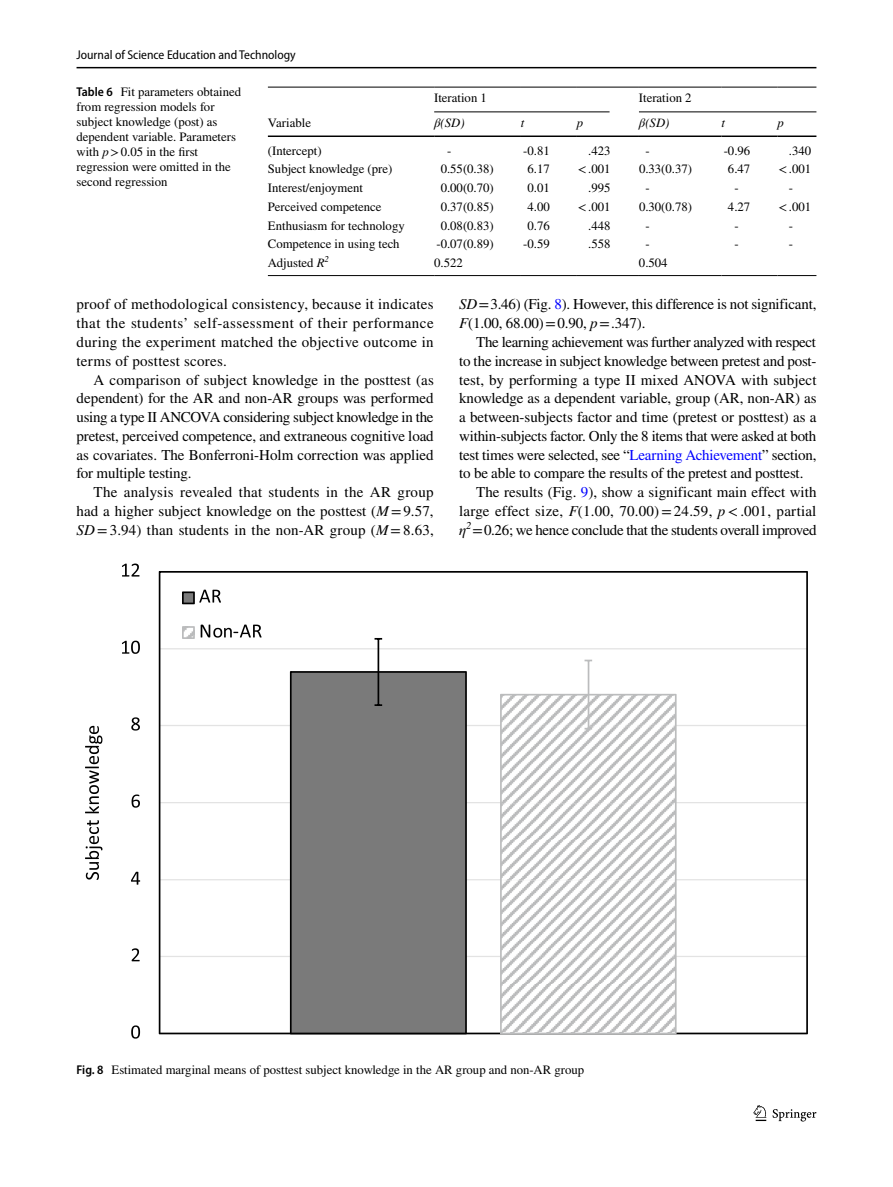
<style>
.page{position:relative;width:893px;height:1187px;background:#fff}
.page>*{position:absolute;margin:0;border:0;box-sizing:border-box;transform-origin:0 0}
.t1{font:15px/18.8px "STIX";letter-spacing:-.01em;color:#000;text-align:justify}
.t2{font:15px "STIX";letter-spacing:.01em;color:#000}
.t3{font:12.75px/15px "STIX";color:#000}
.t4{font:semi-condensed 12.75px "Myriad Pro";color:#000}
.t5{font:italic 12.75px "STIX";color:#000}
.s1{font-family:"Myriad Pro";font-weight:600;font-stretch:semi-condensed}
.s2{font-style:italic}
.s3{color:#00f}
</style>
<div class="page">
<hr style="left:77px;top:67px;width:739px;height:1px;background:#000">
<svg style="left:753px;top:1105px;width:13px;height:15px"></svg>
<svg style="left:773px;top:1109px;width:43px;height:12px"></svg>
<hr style="left:268px;top:87px;width:166px;height:1px;background:#000">
<hr style="left:434px;top:87px;width:87px;height:1px;background:#000">
<hr style="left:521px;top:87px;width:56px;height:1px;background:#000">
<hr style="left:577px;top:87px;width:62px;height:1px;background:#000">
<hr style="left:639px;top:87px;width:82px;height:1px;background:#000">
<hr style="left:721px;top:87px;width:56px;height:1px;background:#000">
<hr style="left:777px;top:87px;width:39px;height:1px;background:#000">
<hr style="left:268px;top:135px;width:166px;height:2px;background:#000">
<hr style="left:434px;top:135px;width:87px;height:2px;background:#000">
<hr style="left:521px;top:135px;width:56px;height:2px;background:#000">
<hr style="left:577px;top:135px;width:62px;height:2px;background:#000">
<hr style="left:639px;top:135px;width:82px;height:2px;background:#000">
<hr style="left:721px;top:135px;width:56px;height:2px;background:#000">
<hr style="left:777px;top:135px;width:39px;height:2px;background:#000">
<hr style="left:268px;top:275px;width:166px;height:1px;background:#000">
<hr style="left:434px;top:275px;width:87px;height:1px;background:#000">
<hr style="left:521px;top:275px;width:56px;height:1px;background:#000">
<hr style="left:577px;top:275px;width:62px;height:1px;background:#000">
<hr style="left:639px;top:275px;width:82px;height:1px;background:#000">
<hr style="left:721px;top:275px;width:56px;height:1px;background:#000">
<hr style="left:777px;top:275px;width:39px;height:1px;background:#000">
<hr style="left:434px;top:111px;width:176px;height:1px;background:#000">
<hr style="left:639px;top:111px;width:177px;height:1px;background:#000">
<svg style="left:159px;top:571px;width:649px;height:463px"></svg>
<div style="left:290px;top:671px;width:177px;height:363px;background:#7a7a7a"></div>
<svg style="left:500px;top:693px;width:177px;height:341px"></svg>
<hr style="left:378px;top:672px;width:1px;height:33px;background:#000">
<hr style="left:378px;top:638px;width:1px;height:34px;background:#000">
<svg style="left:375px;top:704px;width:7px;height:2px"></svg>
<hr style="left:588px;top:694px;width:1px;height:34px;background:#bbbcbd">
<hr style="left:588px;top:660px;width:1px;height:34px;background:#bbbcbd">
<svg style="left:584px;top:727px;width:8px;height:2px"></svg>
<svg style="left:584px;top:659px;width:8px;height:2px"></svg>
<svg style="left:131px;top:1025px;width:9px;height:13px"></svg>
<svg style="left:132px;top:948px;width:8px;height:13px"></svg>
<svg style="left:131px;top:871px;width:9px;height:13px"></svg>
<svg style="left:132px;top:794px;width:8px;height:13px"></svg>
<svg style="left:131px;top:717px;width:9px;height:13px"></svg>
<svg style="left:122px;top:640px;width:18px;height:13px"></svg>
<svg style="left:122px;top:563px;width:18px;height:13px"></svg>
<svg style="left:85px;top:820px;width:17px;height:59px"></svg>
<svg style="left:85px;top:725px;width:17px;height:88px"></svg>
<svg style="left:182px;top:589px;width:39px;height:15px"></svg>
<svg style="left:182px;top:626px;width:13px;height:13px"></svg>
<svg style="left:201px;top:624px;width:61px;height:13px"></svg>
<p class="t4" style="left:77px;top:48px;width:221px">Journal of Science Education and Technology</p>
<p class="t3" style="left:77px;top:85px;width:166px"><span class="s1">Table 6</span> Fit parameters obtained from regression models for subject knowledge (post) as dependent variable. Parameters with <span class="s2">p</span>&gt;0.05 in the first regression were omitted in the second regression</p>
<p class="t3" style="left:434px;top:91px;width:54px">Iteration 1</p>
<p class="t3" style="left:639px;top:91px;width:54px">Iteration 2</p>
<p class="t3" style="left:268px;top:116px;width:45px">Variable</p>
<p class="t5" style="left:434px;top:113px;width:32px">β(SD)</p>
<p class="t5" style="left:521px;top:113px;width:5px">t</p>
<p class="t5" style="left:577px;top:113px;width:8px">p</p>
<p class="t5" style="left:639px;top:113px;width:32px">β(SD)</p>
<p class="t5" style="left:721px;top:113px;width:5px">t</p>
<p class="t5" style="left:777px;top:113px;width:8px">p</p>
<p class="t3" style="left:268px;top:144px;width:55px">(Intercept)</p>
<p class="t3" style="left:447px;top:144px;width:6px">-</p>
<p class="t3" style="left:523px;top:144px;width:28px">-0.81</p>
<p class="t3" style="left:588px;top:144px;width:24px">.423</p>
<p class="t3" style="left:645px;top:144px;width:6px">-</p>
<p class="t3" style="left:724px;top:144px;width:28px">-0.96</p>
<p class="t3" style="left:789px;top:144px;width:24px">.340</p>
<p class="t3" style="left:268px;top:162px;width:126px">Subject knowledge (pre)</p>
<p class="t3" style="left:441px;top:162px;width:55px">0.55(0.38)</p>
<p class="t3" style="left:527px;top:162px;width:24px">6.17</p>
<p class="t3" style="left:578px;top:162px;width:34px">&lt;.001</p>
<p class="t3" style="left:639px;top:162px;width:55px">0.33(0.37)</p>
<p class="t3" style="left:728px;top:162px;width:24px">6.47</p>
<p class="t3" style="left:778px;top:162px;width:34px">&lt;.001</p>
<p class="t3" style="left:268px;top:181px;width:97px">Interest/enjoyment</p>
<p class="t3" style="left:441px;top:181px;width:55px">0.00(0.70)</p>
<p class="t3" style="left:527px;top:181px;width:24px">0.01</p>
<p class="t3" style="left:588px;top:181px;width:24px">.995</p>
<p class="t3" style="left:645px;top:181px;width:6px">-</p>
<p class="t3" style="left:734px;top:181px;width:6px">-</p>
<p class="t3" style="left:789px;top:181px;width:6px">-</p>
<p class="t3" style="left:268px;top:200px;width:115px">Perceived competence</p>
<p class="t3" style="left:441px;top:200px;width:55px">0.37(0.85)</p>
<p class="t3" style="left:527px;top:200px;width:24px">4.00</p>
<p class="t3" style="left:578px;top:200px;width:34px">&lt;.001</p>
<p class="t3" style="left:639px;top:200px;width:55px">0.30(0.78)</p>
<p class="t3" style="left:728px;top:200px;width:24px">4.27</p>
<p class="t3" style="left:778px;top:200px;width:34px">&lt;.001</p>
<p class="t3" style="left:268px;top:218px;width:138px">Enthusiasm for technology</p>
<p class="t3" style="left:441px;top:218px;width:55px">0.08(0.83)</p>
<p class="t3" style="left:527px;top:218px;width:24px">0.76</p>
<p class="t3" style="left:588px;top:218px;width:24px">.448</p>
<p class="t3" style="left:645px;top:218px;width:6px">-</p>
<p class="t3" style="left:734px;top:218px;width:6px">-</p>
<p class="t3" style="left:789px;top:218px;width:6px">-</p>
<p class="t3" style="left:268px;top:237px;width:133px">Competence in using tech</p>
<p class="t3" style="left:436px;top:237px;width:59px">-0.07(0.89)</p>
<p class="t3" style="left:523px;top:237px;width:28px">-0.59</p>
<p class="t3" style="left:588px;top:237px;width:24px">.558</p>
<p class="t3" style="left:645px;top:237px;width:6px">-</p>
<p class="t3" style="left:734px;top:237px;width:6px">-</p>
<p class="t3" style="left:789px;top:237px;width:6px">-</p>
<p class="t3" style="left:268px;top:256px;width:63px">Adjusted <span class="s2">R</span><sup>2</sup></p>
<p class="t3" style="left:434px;top:256px;width:30px">0.522</p>
<p class="t3" style="left:639px;top:256px;width:30px">0.504</p>
<p class="t1" style="left:77px;top:296px;width:359px">proof of methodological consistency, because it indicates that the students’ self-assessment of their performance during the experiment matched the objective outcome in terms of posttest scores.</p>
<p class="t1" style="left:77px;top:371px;width:359px;text-indent:17px">A comparison of subject knowledge in the posttest (as dependent) for the AR and non-AR groups was performed using a type II ANCOVA considering subject knowledge in the pretest, perceived competence, and extraneous cognitive load as covariates. The Bonferroni-Holm correction was applied for multiple testing.</p>
<p class="t1" style="left:77px;top:483px;width:359px;text-indent:17px">The analysis revealed that students in the AR group had a higher subject knowledge on the posttest (<span class="s2">M</span> =9.57, <span class="s2">SD</span> =3.94) than students in the non-AR group (<span class="s2">M</span>=8.63,</p>
<p class="t1" style="left:459px;top:296px;width:359px"><span class="s2">SD</span>=3.46) (Fig. <span class="s3">8</span>). However, this difference is not significant,<br><span class="s2">F</span>(1.00, 68.00)=0.90, <span class="s2">p</span>=.347).</p>
<p class="t1" style="left:476px;top:333px;width:341px">The learning achievement was further analyzed with respect</p>
<p class="t1" style="left:459px;top:352px;width:359px">to the increase in subject knowledge between pretest and post-</p>
<p class="t2" style="left:459px;top:369px;width:359px">test, by performing a type II mixed ANOVA with subject</p>
<p class="t1" style="left:459px;top:390px;width:359px">knowledge as a dependent variable, group (AR, non-AR) as</p>
<p class="t1" style="left:459px;top:408px;width:359px">a between-subjects factor and time (pretest or posttest) as a</p>
<p class="t1" style="left:459px;top:427px;width:359px">within-subjects factor. Only the 8 items that were asked at both</p>
<p class="t1" style="left:459px;top:446px;width:359px">test times were selected, see “<span class="s3">Learning Achievement</span>” section,</p>
<p class="t1" style="left:459px;top:465px;width:346px">to be able to compare the results of the pretest and posttest.</p>
<p class="t1" style="left:476px;top:483px;width:342px">The results (Fig. <span class="s3">9</span>), show a significant main effect with</p>
<p class="t2" style="left:459px;top:500px;width:359px">large effect size, <span class="s2">F</span>(1.00, 70.00)=24.59, <span class="s2">p</span>&lt;.001, partial</p>
<p class="t1" style="left:459px;top:521px;width:359px"><span class="s2">η</span><sup>2</sup>=0.26; we hence conclude that the students overall improved</p>
<p class="t3" style="left:77px;top:1062px;width:509px"><span class="s1">Fig. 8</span> Estimated marginal means of posttest subject knowledge in the AR group and non-AR group</p>
</div>
